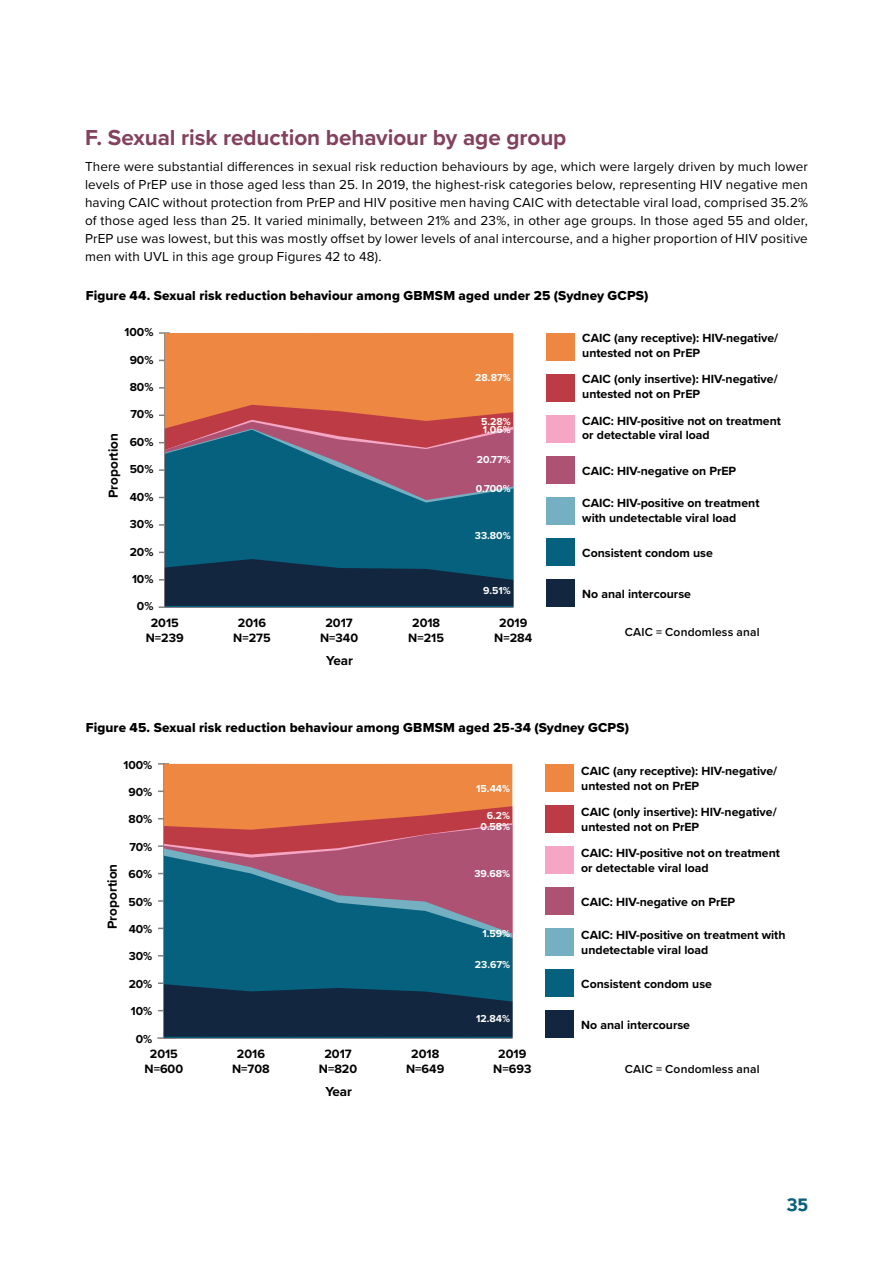
<style>
.page{position:relative;width:893px;height:1263px;background:#fff}
.page>*{position:absolute;margin:0;border:0;box-sizing:border-box;transform-origin:0 0}
.t1{font:700 22.5px "Proxima Nova";letter-spacing:-.005em;color:#83415d}
.t2{font:700 21px "Podkova";color:#07607d}
.t3{font:13.5px/18px "Proxima Nova";letter-spacing:.01em;color:#000;text-align:justify}
.t4{font:13.5px "Proxima Nova Extrabld";letter-spacing:.01em;color:#000}
.t5{font:700 13.5px "Proxima Nova";color:#000}
.t6{font:700 12.6px/15px "Proxima Nova";color:#000;text-align:center}
.t7{font:700 12.3px/14.7px "Proxima Nova";color:#000}
.t8{font:700 12px "Proxima Nova";color:#000}
.t9{font:600 12px "Proxima Nova";letter-spacing:.015em;color:#000}
.t10{font:700 10.5px "Proxima Nova";color:#fff}
</style>
<div class="page">
<hr style="left:164px;top:333px;width:2px;height:274px;background:#808285">
<svg style="left:159px;top:414px;width:6px;height:2px"></svg>
<svg style="left:159px;top:387px;width:6px;height:2px"></svg>
<svg style="left:159px;top:332px;width:11px;height:2px"></svg>
<div style="left:546px;top:333px;width:29px;height:27px;background:#ed8742"></div>
<div style="left:165px;top:333px;width:348px;height:72px;background:#ed8742"></div>
<div style="left:546px;top:374px;width:29px;height:28px;background:#bd3b45"></div>
<svg style="left:165px;top:405px;width:348px;height:15px;background:#d96843"></svg>
<div style="left:546px;top:415px;width:29px;height:28px;background:#f5a6c4"></div>
<div style="left:546px;top:456px;width:29px;height:28px;background:#ad5273"></div>
<svg style="left:165px;top:422px;width:348px;height:7px;background:#c0454f"></svg>
<div style="left:546px;top:497px;width:29px;height:28px;background:#75b0c2"></div>
<div style="left:546px;top:539px;width:29px;height:27px;background:#05617d"></div>
<svg style="left:165px;top:430px;width:348px;height:129px;background:#365e7a"></svg>
<div style="left:546px;top:580px;width:29px;height:27px;background:#122640"></div>
<svg style="left:159px;top:559px;width:354px;height:49px;background:#153650"></svg>
<hr style="left:157px;top:1037px;width:356px;height:2px;background:#808285">
<hr style="left:163px;top:764px;width:2px;height:274px;background:#808285">
<svg style="left:158px;top:845px;width:6px;height:2px"></svg>
<svg style="left:158px;top:763px;width:11px;height:2px"></svg>
<div style="left:545px;top:764px;width:29px;height:27px;background:#ed8742"></div>
<div style="left:164px;top:764px;width:348px;height:42px;background:#ed8742"></div>
<div style="left:545px;top:805px;width:29px;height:27px;background:#bd3b45"></div>
<svg style="left:164px;top:806px;width:348px;height:17px;background:#e17442"></svg>
<div style="left:545px;top:846px;width:29px;height:27px;background:#f5a6c4"></div>
<div style="left:545px;top:887px;width:29px;height:28px;background:#ad5273"></div>
<svg style="left:164px;top:825px;width:348px;height:23px;background:#bc4754"></svg>
<div style="left:545px;top:928px;width:29px;height:28px;background:#75b0c2"></div>
<svg style="left:164px;top:848px;width:348px;height:8px;background:#b65d79"></svg>
<div style="left:545px;top:969px;width:29px;height:28px;background:#05617d"></div>
<svg style="left:164px;top:856px;width:348px;height:126px;background:#37617e"></svg>
<div style="left:545px;top:1011px;width:29px;height:27px;background:#122640"></div>
<svg style="left:158px;top:982px;width:354px;height:57px;background:#15354e"></svg>
<h1 class="t1" style="left:85px;top:121px;width:483px">F. Sexual risk reduction behaviour by age group</h1>
<p class="t3" style="left:85px;top:157px;width:724px">There were substantial differences in sexual risk reduction behaviours by age, which were largely driven by much lower levels of PrEP use in those aged less than 25. In 2019, the highest-risk categories below, representing HIV negative men having CAIC without protection from PrEP and HIV positive men having CAIC with detectable viral load, comprised 35.2% of those aged less than 25. It varied minimally, between 21% and 23%, in other age groups. In those aged 55 and older, PrEP use was lowest, but this was mostly offset by lower levels of anal intercourse, and a higher proportion of HIV positive men with UVL in this age group Figures 42 to 48).</p>
<p class="t4" style="left:86px;top:285px;width:564px">Figure 44. Sexual risk reduction behaviour among GBMSM aged under 25 (Sydney GCPS)</p>
<p class="t8" style="left:125px;top:323px;width:30px">100%</p>
<p class="t8" style="left:130px;top:351px;width:25px">90%</p>
<p class="t8" style="left:130px;top:378px;width:25px">80%</p>
<p class="t5" style="left:103px;top:498px;width:67px;rotate:-90deg">Proportion</p>
<p class="t8" style="left:130px;top:405px;width:25px">70%</p>
<p class="t8" style="left:130px;top:433px;width:25px">60%</p>
<p class="t8" style="left:130px;top:460px;width:25px">50%</p>
<p class="t8" style="left:130px;top:488px;width:25px">40%</p>
<p class="t8" style="left:130px;top:515px;width:25px">30%</p>
<p class="t8" style="left:130px;top:542px;width:25px">20%</p>
<p class="t8" style="left:132px;top:570px;width:23px">10%</p>
<p class="t8" style="left:137px;top:597px;width:18px">0%</p>
<p class="t6" style="left:146px;top:615px;width:40px">2015<br>N=239</p>
<p class="t6" style="left:233px;top:615px;width:39px">2016<br>N=275</p>
<p class="t6" style="left:320px;top:615px;width:40px">2017<br>N=340</p>
<p class="t5" style="left:326px;top:651px;width:28px">Year</p>
<p class="t6" style="left:408px;top:615px;width:37px">2018<br>N=215</p>
<p class="t10" style="left:475px;top:370px;width:37px">28.87%</p>
<p class="t10" style="left:481px;top:413px;width:31px">5.28%</p>
<p class="t10" style="left:483px;top:422px;width:29px">1.06%</p>
<p class="t10" style="left:477px;top:451px;width:35px">20.77%</p>
<p class="t10" style="left:476px;top:481px;width:36px">0.700%</p>
<p class="t10" style="left:475px;top:527px;width:37px">33.80%</p>
<p class="t10" style="left:483px;top:583px;width:29px">9.51%</p>
<p class="t6" style="left:494px;top:615px;width:40px">2019<br>N=284</p>
<p class="t7" style="left:582px;top:331px;width:198px">CAIC (any receptive): HIV-negative/ untested not on PrEP</p>
<p class="t7" style="left:582px;top:372px;width:197px">CAIC (only insertive): HIV-negative/ untested not on PrEP</p>
<p class="t7" style="left:582px;top:413px;width:200px">CAIC: HIV-positive not on treatment or detectable viral load</p>
<p class="t7" style="left:582px;top:463px;width:156px">CAIC: HIV-negative on PrEP</p>
<p class="t7" style="left:582px;top:495px;width:179px">CAIC: HIV-positive on treatment with undetectable viral load</p>
<p class="t7" style="left:582px;top:545px;width:132px">Consistent condom use</p>
<p class="t7" style="left:582px;top:586px;width:110px">No anal intercourse</p>
<p class="t9" style="left:625px;top:623px;width:136px">CAIC = Condomless anal</p>
<p class="t4" style="left:86px;top:718px;width:545px">Figure 45. Sexual risk reduction behaviour among GBMSM aged 25-34 (Sydney GCPS)</p>
<p class="t8" style="left:123px;top:755px;width:30px">100%</p>
<p class="t8" style="left:129px;top:783px;width:25px">90%</p>
<p class="t8" style="left:129px;top:810px;width:25px">80%</p>
<p class="t5" style="left:102px;top:929px;width:67px;rotate:-90deg">Proportion</p>
<p class="t8" style="left:129px;top:838px;width:25px">70%</p>
<p class="t8" style="left:129px;top:865px;width:25px">60%</p>
<p class="t8" style="left:129px;top:893px;width:25px">50%</p>
<p class="t8" style="left:129px;top:920px;width:25px">40%</p>
<p class="t8" style="left:129px;top:947px;width:25px">30%</p>
<p class="t8" style="left:129px;top:975px;width:25px">20%</p>
<p class="t8" style="left:131px;top:1002px;width:23px">10%</p>
<p class="t8" style="left:136px;top:1030px;width:18px">0%</p>
<p class="t6" style="left:145px;top:1046px;width:40px">2015<br>N=600</p>
<p class="t6" style="left:232px;top:1046px;width:39px">2016<br>N=708</p>
<p class="t6" style="left:319px;top:1046px;width:40px">2017<br>N=820</p>
<p class="t5" style="left:325px;top:1082px;width:28px">Year</p>
<p class="t6" style="left:406px;top:1046px;width:40px">2018<br>N=649</p>
<p class="t10" style="left:476px;top:781px;width:35px">15.44%</p>
<p class="t10" style="left:487px;top:808px;width:25px">6.2%</p>
<p class="t10" style="left:480px;top:818px;width:31px">0.58%</p>
<p class="t10" style="left:474px;top:866px;width:37px">39.68%</p>
<p class="t10" style="left:482px;top:925px;width:29px">1.59%</p>
<p class="t10" style="left:475px;top:957px;width:37px">23.67%</p>
<p class="t10" style="left:476px;top:1010px;width:35px">12.84%</p>
<p class="t6" style="left:493px;top:1046px;width:40px">2019<br>N=693</p>
<p class="t7" style="left:581px;top:763px;width:198px">CAIC (any receptive): HIV-negative/ untested not on PrEP</p>
<p class="t7" style="left:581px;top:804px;width:197px">CAIC (only insertive): HIV-negative/ untested not on PrEP</p>
<p class="t7" style="left:581px;top:845px;width:200px">CAIC: HIV-positive not on treatment or detectable viral load</p>
<p class="t7" style="left:581px;top:894px;width:156px">CAIC: HIV-negative on PrEP</p>
<p class="t7" style="left:581px;top:927px;width:206px">CAIC: HIV-positive on treatment with undetectable viral load</p>
<p class="t7" style="left:581px;top:976px;width:132px">Consistent condom use</p>
<p class="t7" style="left:581px;top:1017px;width:110px">No anal intercourse</p>
<p class="t9" style="left:625px;top:1060px;width:136px">CAIC = Condomless anal</p>
<h2 class="t2" style="left:786px;top:1193px;width:23px">35</h2>
</div>
